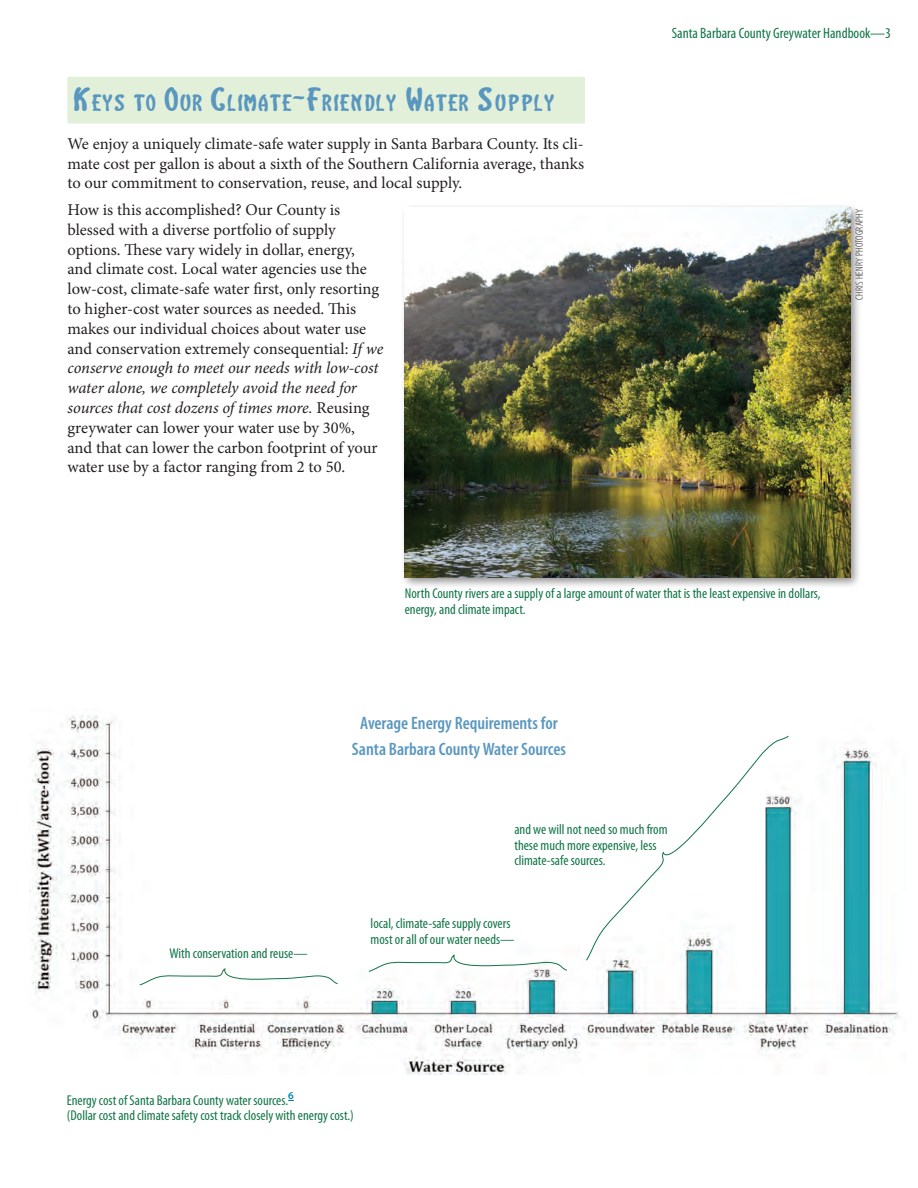
<style>
.page{position:relative;width:918px;height:1188px;background:#fff}
.page>*{position:absolute;margin:0;border:0;box-sizing:border-box;transform-origin:0 0}
.Heading_1{font:26.25px "Santa Barbara Streets";color:#5a97bf;scale:1.2 1}
.imgtitle{font:600 condensed 18px "Myriad Pro";color:#5a97bf}
.t1{font:16.5px/19.8px "Minion Pro";color:#231f20;text-align:justify}
.t2{font:condensed 15px "Myriad Pro";color:#107546}
.imgtext{font:condensed 14.25px/15.5px "Myriad Pro";color:#107546}
.imgcredit{font:300 condensed 10.5px "Myriad Pro";letter-spacing:.02em;color:#231f20}
.s1{font-size:37.5px}
.s2{font-style:italic}
</style>
<div class="page">
<img style="left:32px;top:715px;width:868px;height:360px">
<div style="left:68px;top:77px;width:517px;height:45px;background:#e2f0da"></div>
<div style="left:68px;top:79px;width:517px;height:45px;background:#e2f0da"></div>
<svg style="left:139px;top:967px;width:200px;height:19px"></svg>
<svg style="left:368px;top:954px;width:200px;height:19px"></svg>
<svg style="left:585px;top:735px;width:205px;height:227px"></svg>
<div style="left:187px;top:716px;width:544px;height:50px;background:#fff"></div>
<div style="left:400px;top:203px;width:462px;height:386px;background:#231f20;opacity:.5"></div>
<img style="left:405px;top:208px;width:445px;height:369px">
<p class="Heading_1" style="left:73px;top:90px;width:403px"><span class="s1">K</span>EYS TO <span class="s1">O</span>UR <span class="s1">C</span>LIMATE<span class="s1">-F</span>RIENDLY <span class="s1">W</span>ATER <span class="s1">S</span>UPPLY</p>
<p class="t1" style="left:67px;top:134px;width:518px">We enjoy a uniquely climate-safe water supply in Santa Barbara County. Its cli&shy;mate cost per gallon is about a sixth of the Southern California average, thanks to our commitment to conservation, reuse, and local supply.</p>
<p class="t1" style="left:67px;top:200px;width:317px;text-align:left">How is this accomplished? Our County is blessed with a diverse portfolio of supply options. These vary widely in dollar, energy, and climate cost. Local water agencies use the low-cost, climate-safe water first, only resorting to higher-cost water sources as needed. This makes our individual choices about water use and conservation extremely consequential: <span class="s2">If we conserve enough to meet our needs with low-cost water alone, we completely avoid the need for sources that cost dozens of times more.</span> Reusing greywater can lower your water use by 30%, and that can lower the carbon footprint of your water use by a factor ranging from 2 to 50.</p>
<p class="t2" style="left:672px;top:24px;width:221px">Santa Barbara County Greywater Handbook—3</p>
<p class="imgcredit" style="left:854px;top:300px;width:92px;rotate:-90deg">CHRIS HENRY PHOTOGRAPHY</p>
<p class="imgtext" style="left:405px;top:586px;width:417px">North County rivers are a supply of a large amount of water that is the least expensive in dollars, energy, and climate impact.</p>
<p class="imgtitle" style="left:360px;top:713px;width:199px">Average Energy Requirements for</p>
<p class="imgtitle" style="left:352px;top:740px;width:216px">Santa Barbara County Water Sources</p>
<p class="imgtext" style="left:514px;top:822px;width:155px">and we will not need so much from these much more expensive, less climate-safe sources.</p>
<p class="imgtext" style="left:170px;top:945px;width:140px">With conservation and reuse—</p>
<p class="imgtext" style="left:371px;top:916px;width:145px">local, climate-safe supply covers most or all of our water needs—</p>
<p class="imgtext" style="left:67px;top:1092px;width:288px">Energy cost of Santa Barbara County water sources.<sup>6<br></sup>(Dollar cost and climate safety cost track closely with energy cost.)</p>
</div>
